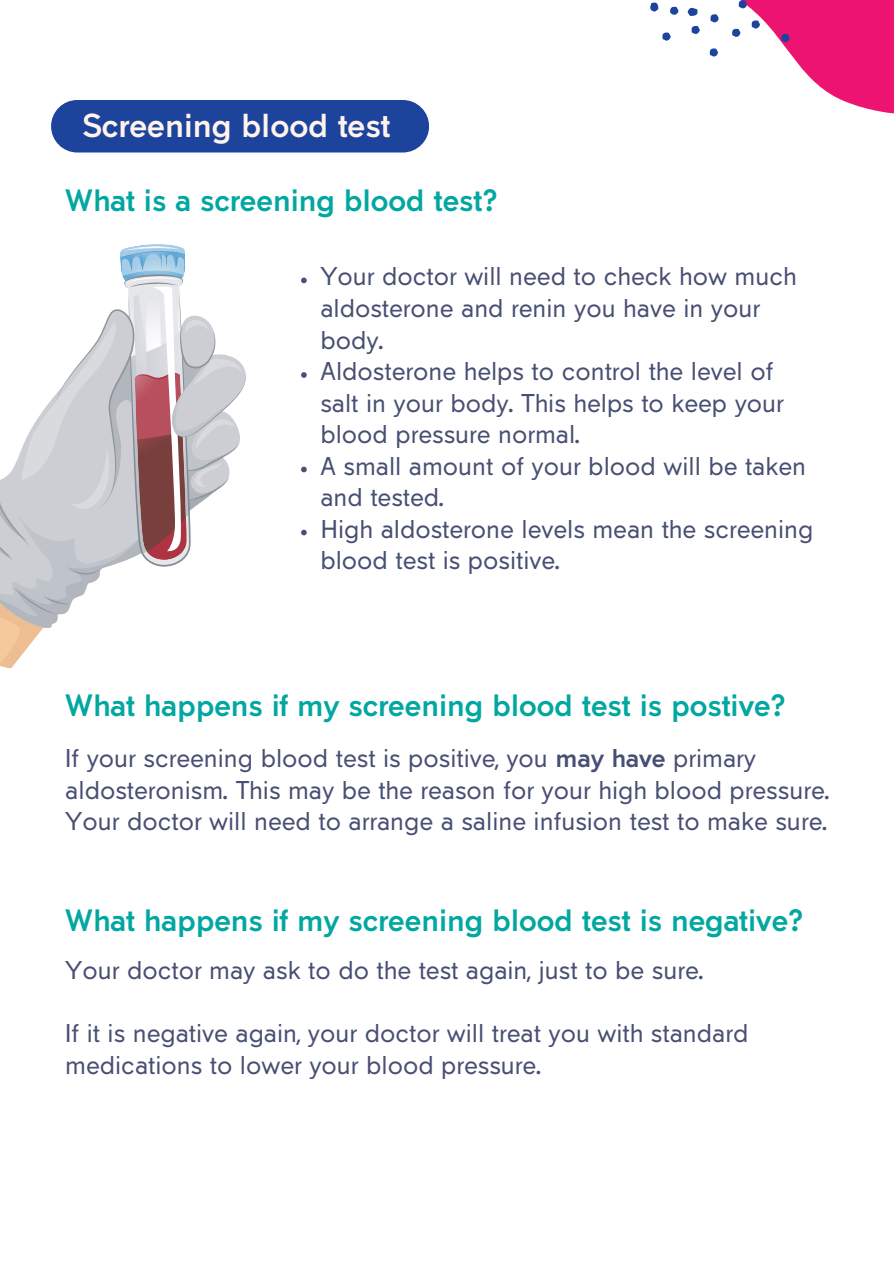
<style>
.page{position:relative;width:894px;height:1264px;background:#fff}
.page>*{position:absolute;margin:0;border:0;box-sizing:border-box;transform-origin:0 0}
.t1{font:700 30px "Tabarra Pro";color:#fff3ec}
.t2{font:700 27.9px "Tabarra Pro";color:#01a7a0}
.t3{font:23.25px/31.5px "Tabarra Pro";color:#474f73}
.s1{font-weight:700}
</style>
<div class="page">
<svg style="left:0;top:244px;width:246px;height:424px"></svg>
<div style="left:51px;top:100px;width:378px;height:52px;background:#1d449c;border-radius:26px"></div>
<svg style="left:301px;top:277px;width:5px;height:6px"></svg>
<svg style="left:301px;top:372px;width:5px;height:6px"></svg>
<svg style="left:301px;top:466px;width:5px;height:6px"></svg>
<svg style="left:301px;top:529px;width:5px;height:6px"></svg>
<svg style="left:650px;top:3px;width:8px;height:9px"></svg>
<svg style="left:662px;top:32px;width:8px;height:9px"></svg>
<svg style="left:687px;top:0;width:206px;height:114px"></svg>
<svg style="left:670px;top:7px;width:8px;height:8px"></svg>
<h1 class="t1" style="left:82px;top:113px;width:309px">Screening blood test</h1>
<p class="t2" style="left:65px;top:190px;width:433px">What is a screening blood test?</p>
<p class="t3" style="left:320px;top:263px;width:494px">Your doctor will need to check how much aldosterone and renin you have in your body.<br>Aldosterone helps to control the level of salt in your body. This helps to keep your blood pressure normal.<br>A small amount of your blood will be taken and tested.<br>High aldosterone levels mean the screening blood test is positive.</p>
<p class="t2" style="left:65px;top:694px;width:721px">What happens if my screening blood test is postive?</p>
<p class="t3" style="left:65px;top:745px;width:766px">If your screening blood test is positive, you <span class="s1">may have</span> primary aldosteronism. This may be the reason for your high blood pressure.<br>Your doctor will need to arrange a saline infusion test to make sure.</p>
<p class="t2" style="left:65px;top:909px;width:738px">What happens if my screening blood test is negative?</p>
<h1 class="t3" style="left:65px;top:957px;width:640px">Your doctor may ask to do the test again, just to be sure.</h1>
<p class="t3" style="left:65px;top:1020px;width:684px">If it is negative again, your doctor will treat you with standard medications to lower your blood pressure.</p>
</div>
